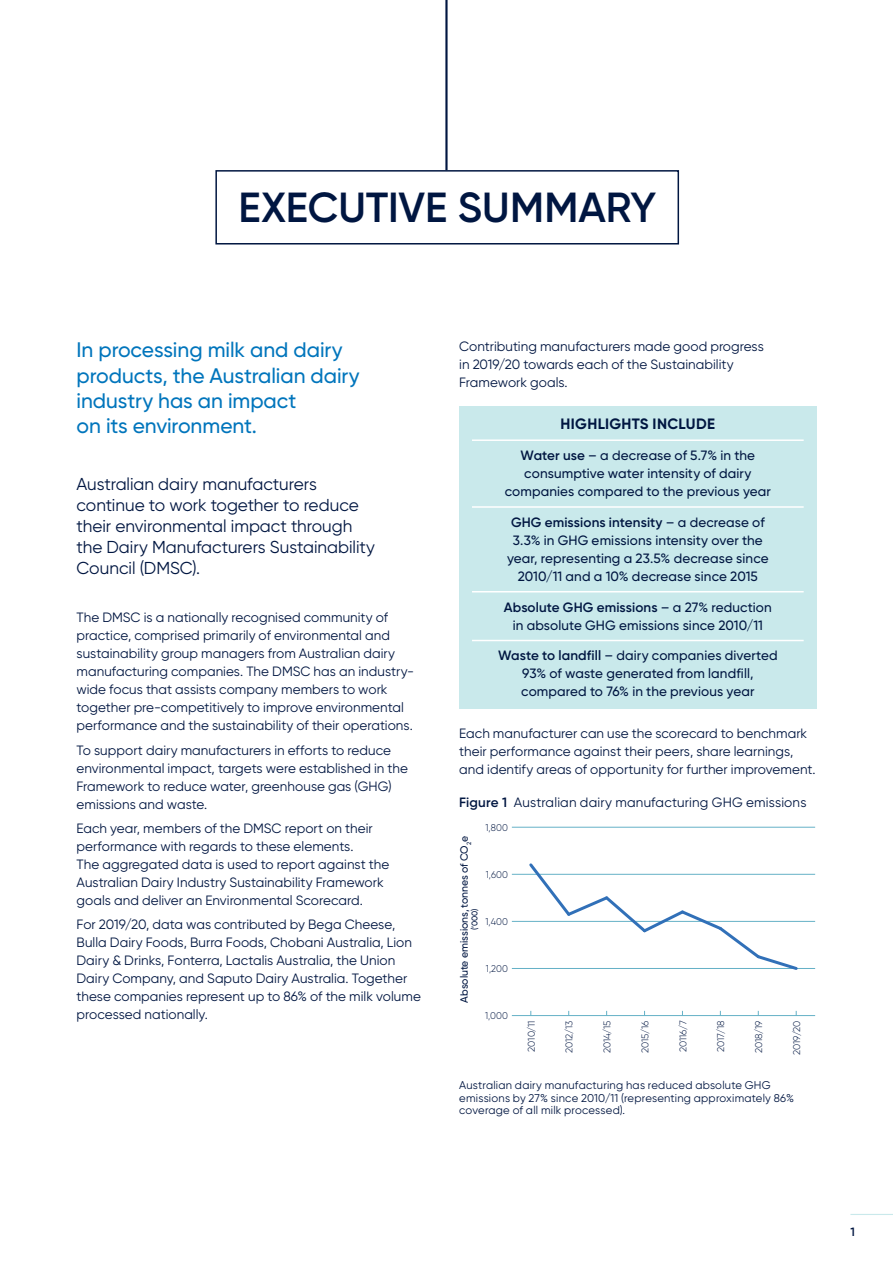
<style>
.page{position:relative;width:893px;height:1263px;background:#fff}
.page>*{position:absolute;margin:0;border:0;box-sizing:border-box;transform-origin:0 0}
.t1{font:600 42px "Gilroy";letter-spacing:-.005em;color:#001641}
.t2{font:500 21px/25.5px "Gilroy";letter-spacing:-.005em;color:#0075bc}
.t3{font:17.25px/21px "Gilroy";color:#001641}
.t4{font:700 15px "Gilroy";letter-spacing:.02em;color:#001641}
.t5{font:13.5px/18px "Gilroy";letter-spacing:.005em;color:#001641}
.t6{font:500 13.5px/18px "Gilroy";letter-spacing:.01em;color:#001641;text-align:center}
.t7{font:600 12px "Gilroy";color:#001641}
.t8{font:11.25px/12.8px "Gilroy";letter-spacing:.02em;color:#001641}
.t9{font:500 10.5px "Gilroy";letter-spacing:-.005em;color:#001641}
.t10{font:300 9.75px "Gilroy";letter-spacing:-.01em;color:#001641}
.t11{font:300 9.75px "Gilroy";letter-spacing:-.01em;color:#001641;scale:.96 1}
.t12{font:500 8.25px "Gilroy";color:#001641}
.s1{font-weight:600}
</style>
<div class="page">
<hr style="left:850px;top:1214px;width:43px;height:1px;background:#c9e9eb">
<div style="left:215px;top:170px;width:464px;height:74px;border:2px solid #001641"></div>
<hr style="left:446px;top:0;width:1px;height:170px;background:#001641">
<div style="left:459px;top:407px;width:357px;height:302px;background:#c9e9eb"></div>
<hr style="left:472px;top:439px;width:332px;height:2px;background:#fff">
<hr style="left:472px;top:506px;width:332px;height:2px;background:#fff">
<hr style="left:472px;top:591px;width:332px;height:1px;background:#fff">
<hr style="left:472px;top:640px;width:332px;height:1px;background:#fff">
<hr style="left:512px;top:1015px;width:303px;height:1px;background:#65b1c7">
<hr style="left:512px;top:968px;width:303px;height:1px;background:#65b1c7">
<hr style="left:512px;top:921px;width:303px;height:1px;background:#65b1c7">
<hr style="left:512px;top:874px;width:303px;height:1px;background:#65b1c7">
<hr style="left:512px;top:827px;width:303px;height:1px;background:#65b1c7">
<svg style="left:527px;top:863px;width:273px;height:107px"></svg>
<h1 class="t1" style="left:238px;top:181px;width:419px">EXECUTIVE SUMMARY</h1>
<h2 class="t2" style="left:77px;top:337px;width:285px">In processing milk and dairy products, the Australian dairy industry has an impact<br>on its environment.</h2>
<p class="t3" style="left:77px;top:473px;width:300px">Australian dairy manufacturers continue to work together to reduce their environmental impact through the Dairy Manufacturers Sustainability<br>Council (DMSC).</p>
<p class="t5" style="left:77px;top:608px;width:339px">The DMSC is a nationally recognised community of practice, comprised primarily of environmental and sustainability group managers from Australian dairy manufacturing companies. The DMSC has an industry&shy;wide focus that assists company members to work together pre-competitively to improve environmental performance and the sustainability of their operations.</p>
<p class="t5" style="left:77px;top:741px;width:333px">To support dairy manufacturers in efforts to reduce environmental impact, targets were established in the Framework to reduce water, greenhouse gas (GHG) emissions and waste.</p>
<p class="t5" style="left:77px;top:819px;width:314px">Each year, members of the DMSC report on their performance with regards to these elements.<br>The aggregated data is used to report against the Australian Dairy Industry Sustainability Framework goals and deliver an Environmental Scorecard.</p>
<p class="t5" style="left:77px;top:916px;width:346px">For 2019/20, data was contributed by Bega Cheese, Bulla Dairy Foods, Burra Foods, Chobani Australia, Lion Dairy &amp; Drinks, Fonterra, Lactalis Australia, the Union Dairy Company, and Saputo Dairy Australia. Together these companies represent up to 86% of the milk volume processed nationally.</p>
<p class="t5" style="left:459px;top:337px;width:306px">Contributing manufacturers made good progress in 2019/20 towards each of the Sustainability<br>Framework goals.</p>
<p class="t4" style="left:561px;top:415px;width:156px">HIGHLIGHTS INCLUDE</p>
<p class="t6" style="left:505px;top:446px;width:268px"><span class="s1">Water use</span> – a decrease of 5.7% in the consumptive water intensity of dairy companies compared to the previous year</p>
<p class="t6" style="left:507px;top:513px;width:263px"><span class="s1">GHG emissions intensity</span> – a decrease of 3.3% in GHG emissions intensity over the year, representing a 23.5% decrease since 2010/11 and a 10% decrease since 2015</p>
<p class="t6" style="left:504px;top:598px;width:269px"><span class="s1">Absolute GHG emissions</span> – a 27% reduction in absolute GHG emissions since 2010/11</p>
<p class="t6" style="left:498px;top:646px;width:281px"><span class="s1">Waste to landfill</span> – dairy companies diverted<br>93% of waste generated from landfill, compared to 76% in the previous year</p>
<p class="t5" style="left:459px;top:724px;width:358px">Each manufacturer can use the scorecard to benchmark their performance against their peers, share learnings, and identify areas of opportunity for further improvement.</p>
<p class="t5" style="left:459px;top:793px;width:349px"><span class="s1">Figure 1</span> Australian dairy manufacturing GHG emissions</p>
<p class="t11" style="left:486px;top:822px;width:25px">1,800</p>
<p class="t9" style="left:458px;top:1002px;width:168px;rotate:-90deg">Absolute emissions, tonnes of CO<sub>2</sub>e</p>
<p class="t11" style="left:486px;top:869px;width:25px">1,600</p>
<p class="t12" style="left:470px;top:930px;width:23px;rotate:-90deg">(’000)</p>
<p class="t11" style="left:485px;top:916px;width:25px">1,400</p>
<p class="t11" style="left:486px;top:963px;width:24px">1,200</p>
<p class="t11" style="left:485px;top:1010px;width:25px">1,000</p>
<p class="t10" style="left:525px;top:1051px;width:33px;rotate:-90deg">2010/11</p>
<p class="t10" style="left:563px;top:1053px;width:34px;rotate:-90deg">2012/13</p>
<p class="t10" style="left:601px;top:1053px;width:34px;rotate:-90deg">2014/15</p>
<p class="t10" style="left:639px;top:1053px;width:34px;rotate:-90deg">2015/16</p>
<p class="t10" style="left:677px;top:1052px;width:33px;rotate:-90deg">20116/7</p>
<p class="t10" style="left:715px;top:1052px;width:33px;rotate:-90deg">2017/18</p>
<p class="t10" style="left:753px;top:1053px;width:34px;rotate:-90deg">2018/19</p>
<p class="t10" style="left:791px;top:1055px;width:36px;rotate:-90deg">2019/20</p>
<p class="t8" style="left:459px;top:1078px;width:336px">Australian dairy manufacturing has reduced absolute GHG emissions by 27% since 2010/11 (representing approximately 86% coverage of all milk processed).</p>
<p class="t7" style="left:850px;top:1224px;width:6px">1</p>
</div>
